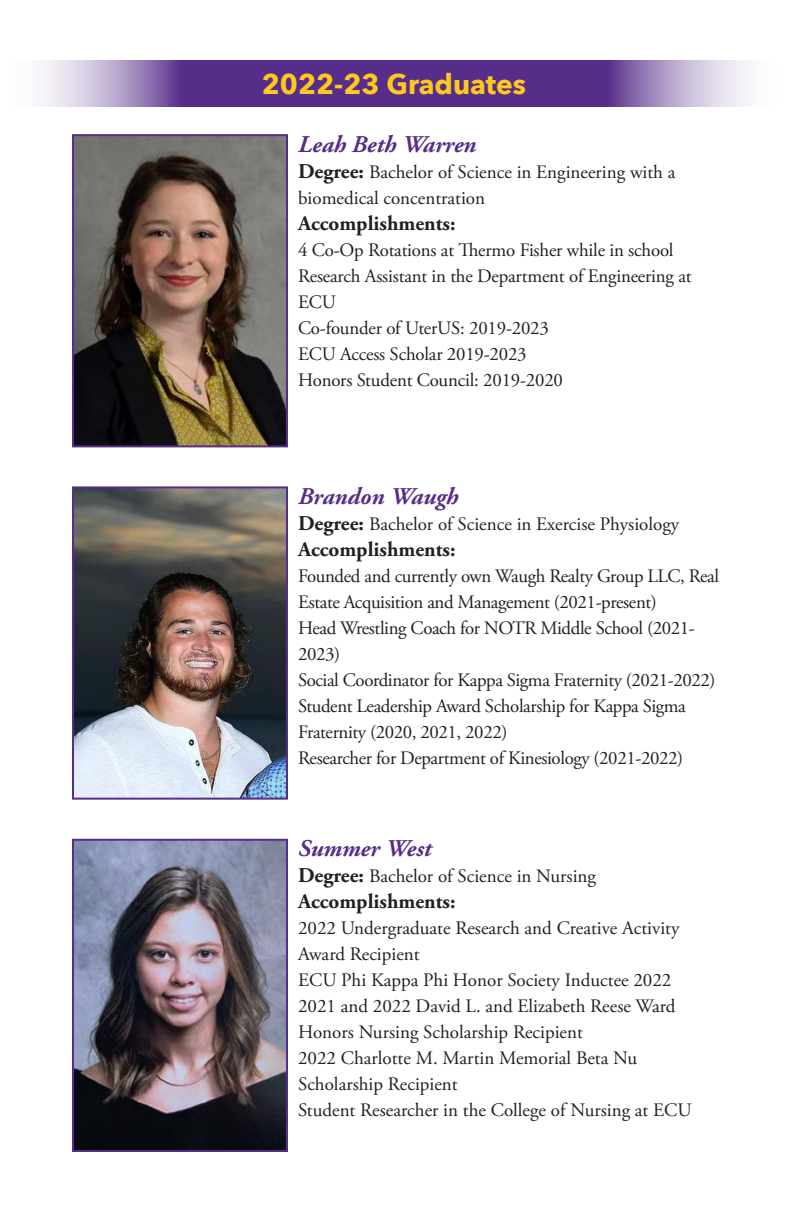
<style>
.page{position:relative;width:792px;height:1224px;background:#fff}
.page>*{position:absolute;margin:0;border:0;box-sizing:border-box;transform-origin:0 0}
.t1{font:700 28px "Avenir Next";color:#fec91f}
.t2{font:italic 700 24px "Adobe Garamond Pro";color:#572d8a}
.t3{font:700 21px "Adobe Garamond Pro";color:#231f20}
.t4{font:19px/26px "Adobe Garamond Pro";letter-spacing:-.01em;color:#231f20}
.s1{font-weight:700;font-size:21px}
</style>
<div class="page">
<img style="left:75px;top:137px;width:210px;height:307px">
<div style="left:72px;top:134px;width:216px;height:313px;border:2px solid #572d8a"></div>
<img style="left:75px;top:489px;width:210px;height:308px">
<div style="left:72px;top:486px;width:216px;height:314px;border:2px solid #572d8a"></div>
<img style="left:75px;top:842px;width:210px;height:307px">
<div style="left:72px;top:839px;width:216px;height:313px;border:2px solid #572d8a"></div>
<svg style="left:41px;top:61px;width:707px;height:46px;background:#7d5ca4"></svg>
<p class="t1" style="left:262px;top:60px;width:266px">2022-23 Graduates</p>
<p class="t2" style="left:298px;top:130px;width:180px">Leah Beth Warren</p>
<p class="t4" style="left:298px;top:159px;width:379px"><span class="s1">Degree:</span> Bachelor of Science in Engineering with a biomedical concentration</p>
<p class="t3" style="left:298px;top:211px;width:159px">Accomplishments:</p>
<p class="t4" style="left:298px;top:237px;width:377px">4 Co-Op Rotations at Thermo Fisher while in school</p>
<p class="t4" style="left:298px;top:263px;width:395px">Research Assistant in the Department of Engineering at<br>ECU</p>
<p class="t4" style="left:298px;top:315px;width:252px">Co-founder of UterUS: 2019-2023</p>
<p class="t4" style="left:298px;top:341px;width:230px">ECU Access Scholar 2019-2023</p>
<p class="t4" style="left:298px;top:367px;width:266px">Honors Student Council: 2019-2020</p>
<p class="t2" style="left:298px;top:483px;width:162px">Brandon Waugh</p>
<p class="t4" style="left:298px;top:512px;width:383px"><span class="s1">Degree:</span> Bachelor of Science in Exercise Physiology</p>
<p class="t3" style="left:298px;top:537px;width:159px">Accomplishments:</p>
<p class="t4" style="left:298px;top:564px;width:423px">Founded and currently own Waugh Realty Group LLC, Real<br>Estate Acquisition and Management (2021-present)</p>
<p class="t4" style="left:298px;top:616px;width:398px">Head Wrestling Coach for NOTR Middle School (2021-<br>2023)</p>
<p class="t4" style="left:298px;top:668px;width:419px">Social Coordinator for Kappa Sigma Fraternity (2021-2022)</p>
<p class="t4" style="left:298px;top:694px;width:389px">Student Leadership Award Scholarship for Kappa Sigma<br>Fraternity (2020, 2021, 2022)</p>
<p class="t4" style="left:298px;top:746px;width:387px">Researcher for Department of Kinesiology (2021-2022)</p>
<p class="t2" style="left:298px;top:835px;width:135px">Summer West</p>
<p class="t4" style="left:298px;top:864px;width:300px"><span class="s1">Degree:</span> Bachelor of Science in Nursing</p>
<p class="t3" style="left:298px;top:889px;width:159px">Accomplishments:</p>
<p class="t4" style="left:298px;top:916px;width:383px">2022 Undergraduate Research and Creative Activity<br>Award Recipient</p>
<p class="t4" style="left:298px;top:968px;width:375px">ECU Phi Kappa Phi Honor Society Inductee 2022</p>
<p class="t4" style="left:298px;top:994px;width:379px">2021 and 2022 David L. and Elizabeth Reese Ward<br>Honors Nursing Scholarship Recipient</p>
<p class="t4" style="left:298px;top:1046px;width:341px">2022 Charlotte M. Martin Memorial Beta Nu<br>Scholarship Recipient</p>
<p class="t4" style="left:298px;top:1098px;width:395px">Student Researcher in the College of Nursing at ECU</p>
</div>
